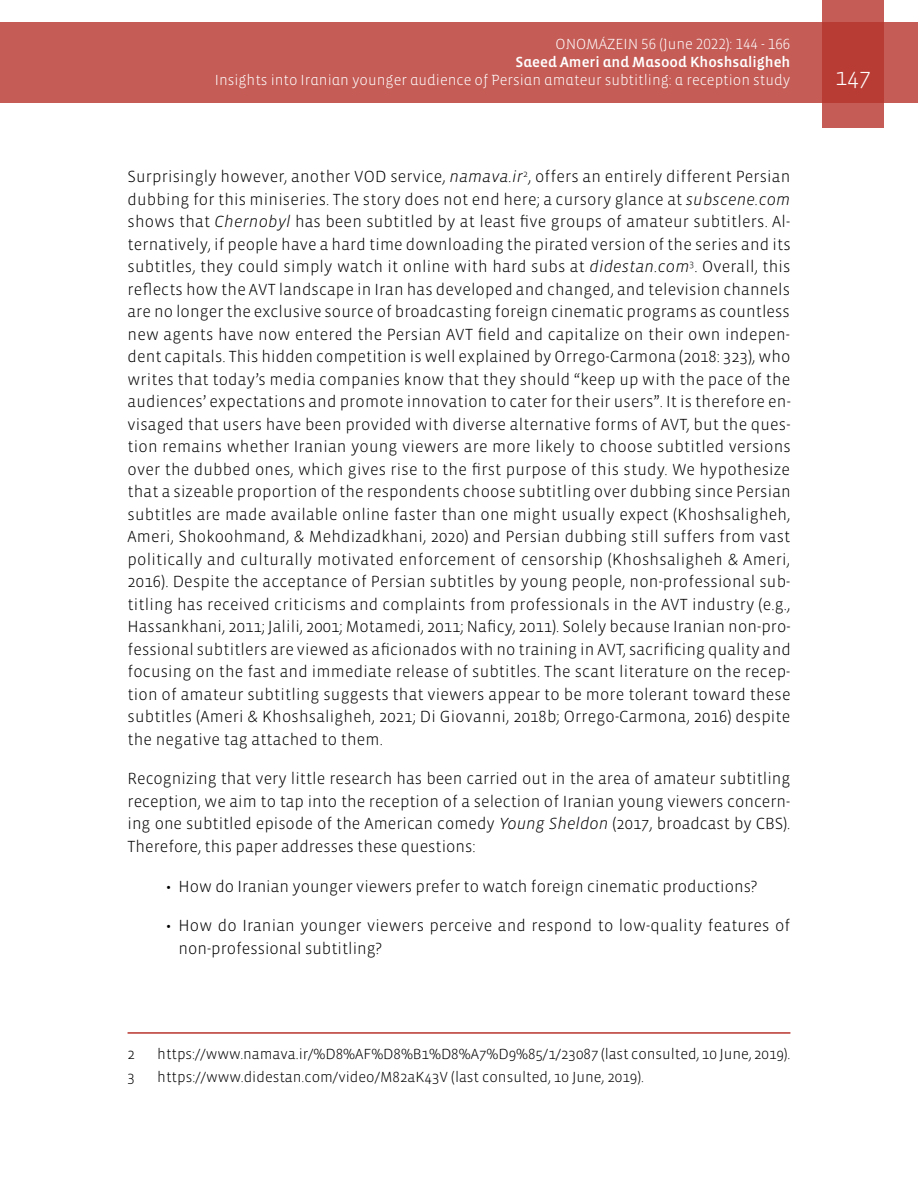
<style>
.page{position:relative;width:918px;height:1188px;background:#fff}
.page>*{position:absolute;margin:0;border:0;box-sizing:border-box;transform-origin:0 0}
.t1{font:300 24px "Vista Sans";color:#fff}
.t2{font:300 16.5px/22.5px "Vista Sans";color:#000;text-align:justify}
.t3{font:300 15px "Vista Sans";color:#000}
.t4{font:300 15px "Vista Sans Alt";color:#fff}
.t5{font:15px "Vista Sans Alt Med";color:#fff}
.s1{font-style:italic}
</style>
<div class="page">
<div style="left:0;top:23px;width:918px;height:80px;background:#c55c56"></div>
<svg style="left:822px;top:0;width:62px;height:128px;background:#bd4740"></svg>
<hr style="left:128px;top:1032px;width:662px;height:2px;background:#b7342c">
<p class="t4" style="left:556px;top:37px;width:236px">ONOMÁZEIN 56 (June 2022): 144 - 166</p>
<p class="t5" style="left:516px;top:55px;width:276px">Saeed Ameri and Masood Khoshsaligheh</p>
<p class="t4" style="left:215px;top:73px;width:577px">Insights into Iranian younger audience of Persian amateur subtitling: a reception study</p>
<h1 class="t1" style="left:835px;top:65px;width:37px">147</h1>
<p class="t2" style="left:128px;top:166px;width:665px">Surprisingly however, another VOD service, <span class="s1">namava.ir</span><sup>2</sup>, offers an entirely different Persian dubbing for this miniseries. The story does not end here; a cursory glance at <span class="s1">subscene.com </span>shows that <span class="s1">Chernobyl</span> has been subtitled by at least five groups of amateur subtitlers. Al&shy;ternatively, if people have a hard time downloading the pirated version of the series and its subtitles, they could simply watch it online with hard subs at <span class="s1">didestan.com</span><sup>3</sup>. Overall, this reflects how the AVT landscape in Iran has developed and changed, and television channels are no longer the exclusive source of broadcasting foreign cinematic programs as countless new agents have now entered the Persian AVT field and capitalize on their own indepen&shy;dent capitals. This hidden competition is well explained by Orrego-Carmona (2018: 323), who writes that today’s media companies know that they should “keep up with the pace of the audiences’ expectations and promote innovation to cater for their users”. It is therefore en&shy;visaged that users have been provided with diverse alternative forms of AVT, but the ques&shy;tion remains whether Iranian young viewers are more likely to choose subtitled versions over the dubbed ones, which gives rise to the first purpose of this study. We hypothesize that a sizeable proportion of the respondents choose subtitling over dubbing since Persian subtitles are made available online faster than one might usually expect (Khoshsaligheh, Ameri, Shokoohmand, &amp; Mehdizadkhani, 2020) and Persian dubbing still suffers from vast politically and culturally motivated enforcement of censorship (Khoshsaligheh &amp; Ameri, 2016). Despite the acceptance of Persian subtitles by young people, non-professional sub&shy;titling has received criticisms and complaints from professionals in the AVT industry (e.g., Hassankhani, 2011; Jalili, 2001; Motamedi, 2011; Naficy, 2011). Solely because Iranian non-pro&shy;fessional subtitlers are viewed as aficionados with no training in AVT, sacrificing quality and focusing on the fast and immediate release of subtitles. The scant literature on the recep&shy;tion of amateur subtitling suggests that viewers appear to be more tolerant toward these subtitles (Ameri &amp; Khoshsaligheh, 2021; Di Giovanni, 2018b; Orrego-Carmona, 2016) despite the negative tag attached to them.</p>
<p class="t2" style="left:128px;top:768px;width:664px">Recognizing that very little research has been carried out in the area of amateur subtitling reception, we aim to tap into the reception of a selection of Iranian young viewers concern&shy;ing one subtitled episode of the American comedy <span class="s1">Young Sheldon</span> (2017, broadcast by CBS).<br>Therefore, this paper addresses these questions:</p>
<p class="t2" style="left:166px;top:875px;width:593px">• How do Iranian younger viewers prefer to watch foreign cinematic productions?</p>
<p class="t2" style="left:179px;top:915px;width:613px;text-indent:-13px">• How do Iranian younger viewers perceive and respond to low-quality features of non-professional subtitling?</p>
<p class="t3" style="left:128px;top:1047px;width:9px">2</p>
<p class="t3" style="left:157px;top:1047px;width:635px">https://www.namava.ir/%D8%AF%D8%B1%D8%A7%D9%85/1/23087 (last consulted, 10 June, 2019).</p>
<p class="t3" style="left:128px;top:1069px;width:9px">3</p>
<p class="t3" style="left:157px;top:1069px;width:488px">https://www.didestan.com/video/M82aK43V (last consulted, 10 June, 2019).</p>
</div>
